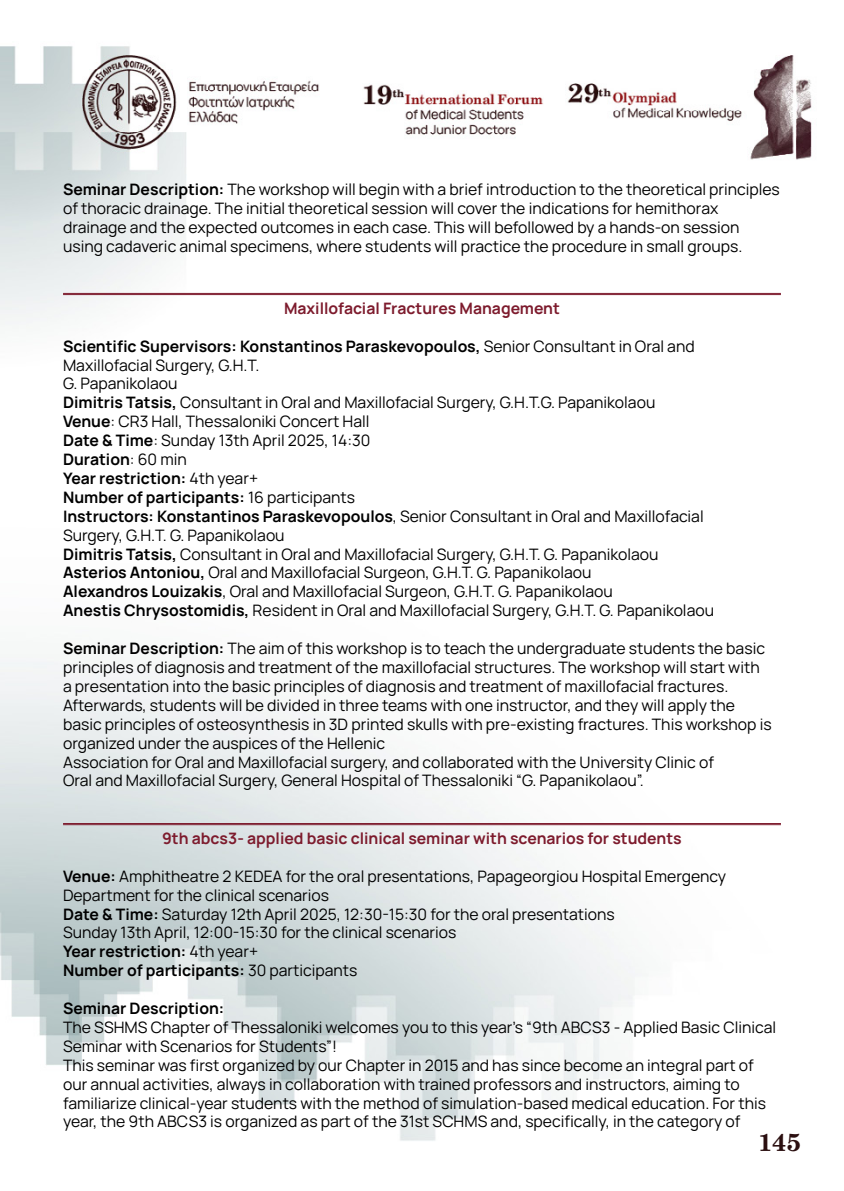
<style>
.page{position:relative;width:844px;height:1191px;background:#fff}
.page>*{position:absolute;margin:0;border:0;box-sizing:border-box;transform-origin:0 0}
.t1{font:700 24.5px "PF Century";color:#2b0f10}
.t2{font:15.75px/18.9px "Manrope";color:#000}
.t3{font:700 15.75px "Manrope";color:#7d1b2d}
.t4{font:700 15.75px "Manrope";color:#000}
.s1{font-weight:700}
</style>
<div class="page">
<img style="left:0;top:46px;width:812px;height:1095px">
<hr style="left:63px;top:293px;width:717px;height:1px;background:#7d1b2d">
<hr style="left:63px;top:294px;width:717px;height:1px;background:#7d1b2d">
<hr style="left:63px;top:823px;width:717px;height:1px;background:#7d1b2d">
<hr style="left:63px;top:824px;width:717px;height:1px;background:#7d1b2d">
<p class="t2" style="left:63px;top:179px;width:718px"><span class="s1">Seminar Description:</span> The workshop will begin with a brief introduction to the theoretical principles of thoracic drainage. The initial theoretical session will cover the indications for hemithorax drainage and the expected outcomes in each case. This will befollowed by a hands-on session using cadaveric animal specimens, where students will practice the procedure in small groups.</p>
<p class="t3" style="left:284px;top:295px;width:277px">Maxillofacial Fractures Management</p>
<p class="t2" style="left:63px;top:335px;width:652px"><span class="s1">Scientific Supervisors: Konstantinos Paraskevopoulos,</span> Senior Consultant in Oral and Maxillofacial Surgery, G.H.T.<br>G. Papanikolaou<br><span class="s1">Dimitris Tatsis,</span> Consultant in Oral and Maxillofacial Surgery, G.H.T.G. Papanikolaou<br><span class="s1">Venue</span>: CR3 Hall, Thessaloniki Concert Hall<br><span class="s1">Date &amp; Time</span>: Sunday 13th April 2025, 14:30<br><span class="s1">Duration</span>: 60 min<br><span class="s1">Year restriction:</span> 4th year+<br><span class="s1">Number of participants:</span> 16 participants<br><span class="s1">Instructors: Konstantinos Paraskevopoulos</span>, Senior Consultant in Oral and Maxillofacial Surgery, G.H.T. G. Papanikolaou<br><span class="s1">Dimitris Tatsis,</span> Consultant in Oral and Maxillofacial Surgery, G.H.T. G. Papanikolaou <span class="s1">Asterios Antoniou,</span> Oral and Maxillofacial Surgeon, G.H.T. G. Papanikolaou<br><span class="s1">Alexandros Louizakis</span>, Oral and Maxillofacial Surgeon, G.H.T. G. Papanikolaou<br><span class="s1">Anestis Chrysostomidis,</span> Resident in Oral and Maxillofacial Surgery, G.H.T. G. Papanikolaou</p>
<p class="t2" style="left:63px;top:638px;width:709px"><span class="s1">Seminar Description:</span> The aim of this workshop is to teach the undergraduate students the basic principles of diagnosis and treatment of the maxillofacial structures. The workshop will start with a presentation into the basic principles of diagnosis and treatment of maxillofacial fractures.<br>Afterwards, students will be divided in three teams with one instructor, and they will apply the basic principles of osteosynthesis in 3D printed skulls with pre-existing fractures. This workshop is organized under the auspices of the Hellenic<br>Association for Oral and Maxillofacial surgery, and collaborated with the University Clinic of<br>Oral and Maxillofacial Surgery, General Hospital of Thessaloniki “G. Papanikolaou”.</p>
<p class="t3" style="left:162px;top:825px;width:521px">9th abcs3- applied basic clinical seminar with scenarios for students</p>
<p class="t2" style="left:63px;top:865px;width:664px"><span class="s1">Venue:</span> Amphitheatre 2 KEDEA for the oral presentations, Papageorgiou Hospital Emergency Department for the clinical scenarios<br><span class="s1">Date &amp; Time:</span> Saturday 12th April 2025, 12:30-15:30 for the oral presentations<br>Sunday 13th April, 12:00-15:30 for the clinical scenarios<br><span class="s1">Year restriction:</span> 4th year+<br><span class="s1">Number of participants:</span> 30 participants</p>
<p class="t4" style="left:63px;top:995px;width:163px">Seminar Description:</p>
<p class="t2" style="left:63px;top:1016px;width:714px">The SSHMS Chapter of Thessaloniki welcomes you to this year's “9th ABCS3 - Applied Basic Clinical Seminar with Scenarios for Students”!<br>This seminar was first organized by our Chapter in 2015 and has since become an integral part of our annual activities, always in collaboration with trained professors and instructors, aiming to familiarize clinical-year students with the method of simulation-based medical education. For this year, the 9th ABCS3 is organized as part of the 31st SCHMS and, specifically, in the category of</p>
<h1 class="t1" style="left:757px;top:1126px;width:44px">145</h1>
</div>
